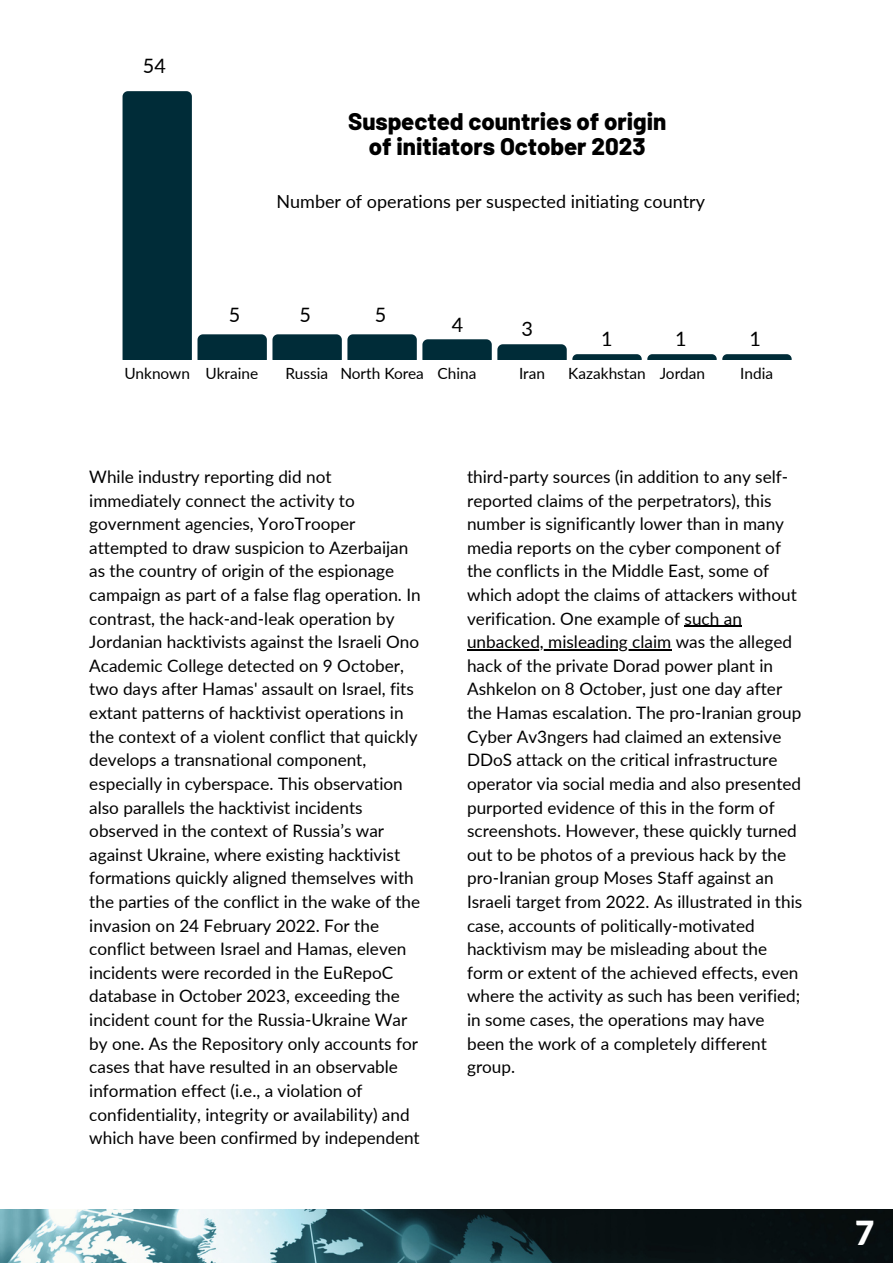
<style>
.page{position:relative;width:893px;height:1264px;background:#fff}
.page>*{position:absolute;margin:0;border:0;box-sizing:border-box;transform-origin:0 0}
.t1{font:900 33.15px "Lato";color:#fff}
.t2{font:800 24px/25.8px "Barlow";color:#000;text-align:center}
.t3{font:19.8px "Lato";color:#000}
.t4{font:18px "Lato";color:#000}
.t5{font:17.1px/23.5px "Lato";color:#000}
.t6{font:15.45px "Lato";color:#000}
</style>
<div class="page">
<img style="left:0;top:1209px;width:892px;height:53px">
<hr style="left:684px;top:625px;width:57px;height:2px;background:#000">
<hr style="left:467px;top:649px;width:204px;height:1px;background:#000">
<svg style="left:122px;top:91px;width:369px;height:268px"></svg>
<svg style="left:497px;top:344px;width:69px;height:15px"></svg>
<svg style="left:572px;top:354px;width:69px;height:5px"></svg>
<svg style="left:647px;top:354px;width:69px;height:5px"></svg>
<svg style="left:722px;top:354px;width:69px;height:5px"></svg>
<p class="t3" style="left:143px;top:54px;width:24px">54</p>
<p class="t3" style="left:229px;top:303px;width:13px">5</p>
<p class="t2" style="left:348px;top:107px;width:320px">Suspected countries of origin of initiators October 2023</p>
<p class="t4" style="left:276px;top:190px;width:430px">Number of operations per suspected initiating country</p>
<p class="t3" style="left:299px;top:303px;width:13px">5</p>
<p class="t3" style="left:375px;top:303px;width:13px">5</p>
<p class="t3" style="left:451px;top:313px;width:13px">4</p>
<p class="t3" style="left:521px;top:316px;width:13px">3</p>
<p class="t3" style="left:601px;top:326px;width:13px">1</p>
<p class="t3" style="left:675px;top:326px;width:13px">1</p>
<p class="t3" style="left:749px;top:327px;width:13px">1</p>
<p class="t6" style="left:124px;top:364px;width:67px">Unknown</p>
<p class="t6" style="left:205px;top:364px;width:54px">Ukraine</p>
<p class="t6" style="left:285px;top:364px;width:44px">Russia</p>
<p class="t6" style="left:340px;top:364px;width:85px">North Korea</p>
<p class="t6" style="left:437px;top:364px;width:40px">China</p>
<p class="t6" style="left:519px;top:364px;width:27px">Iran</p>
<p class="t6" style="left:568px;top:364px;width:79px">Kazakhstan</p>
<p class="t6" style="left:659px;top:364px;width:47px">Jordan</p>
<p class="t6" style="left:740px;top:364px;width:34px">India</p>
<p class="t5" style="left:89px;top:464px;width:333px">While industry reporting did not immediately connect the activity to government agencies, YoroTrooper attempted to draw suspicion to Azerbaijan as the country of origin of the espionage campaign as part of a false flag operation. In contrast, the hack-and-leak operation by Jordanian hacktivists against the Israeli Ono Academic College detected on 9 October, two days after Hamas' assault on Israel, fits extant patterns of hacktivist operations in the context of a violent conflict that quickly develops a transnational component, especially in cyberspace. This observation also parallels the hacktivist incidents observed in the context of Russia’s war against Ukraine, where existing hacktivist formations quickly aligned themselves with the parties of the conflict in the wake of the invasion on 24 February 2022. For the conflict between Israel and Hamas, eleven incidents were recorded in the EuRepoC database in October 2023, exceeding the incident count for the Russia-Ukraine War by one. As the Repository only accounts for cases that have resulted in an observable information effect (i.e., a violation of confidentiality, integrity or availability) and which have been confirmed by independent</p>
<p class="t5" style="left:467px;top:464px;width:336px">third-party sources (in addition to any self&shy;reported claims of the perpetrators), this number is significantly lower than in many media reports on the cyber component of the conflicts in the Middle East, some of which adopt the claims of attackers without verification. One example of such an unbacked, misleading claim was the alleged hack of the private Dorad power plant in Ashkelon on 8 October, just one day after the Hamas escalation. The pro-Iranian group Cyber Av3ngers had claimed an extensive DDoS attack on the critical infrastructure operator via social media and also presented purported evidence of this in the form of screenshots. However, these quickly turned out to be photos of a previous hack by the pro-Iranian group Moses Staff against an Israeli target from 2022. As illustrated in this case, accounts of politically-motivated hacktivism may be misleading about the form or extent of the achieved effects, even where the activity as such has been verified; in some cases, the operations may have been the work of a completely different group.</p>
<p class="t1" style="left:855px;top:1212px;width:21px">7</p>
</div>
